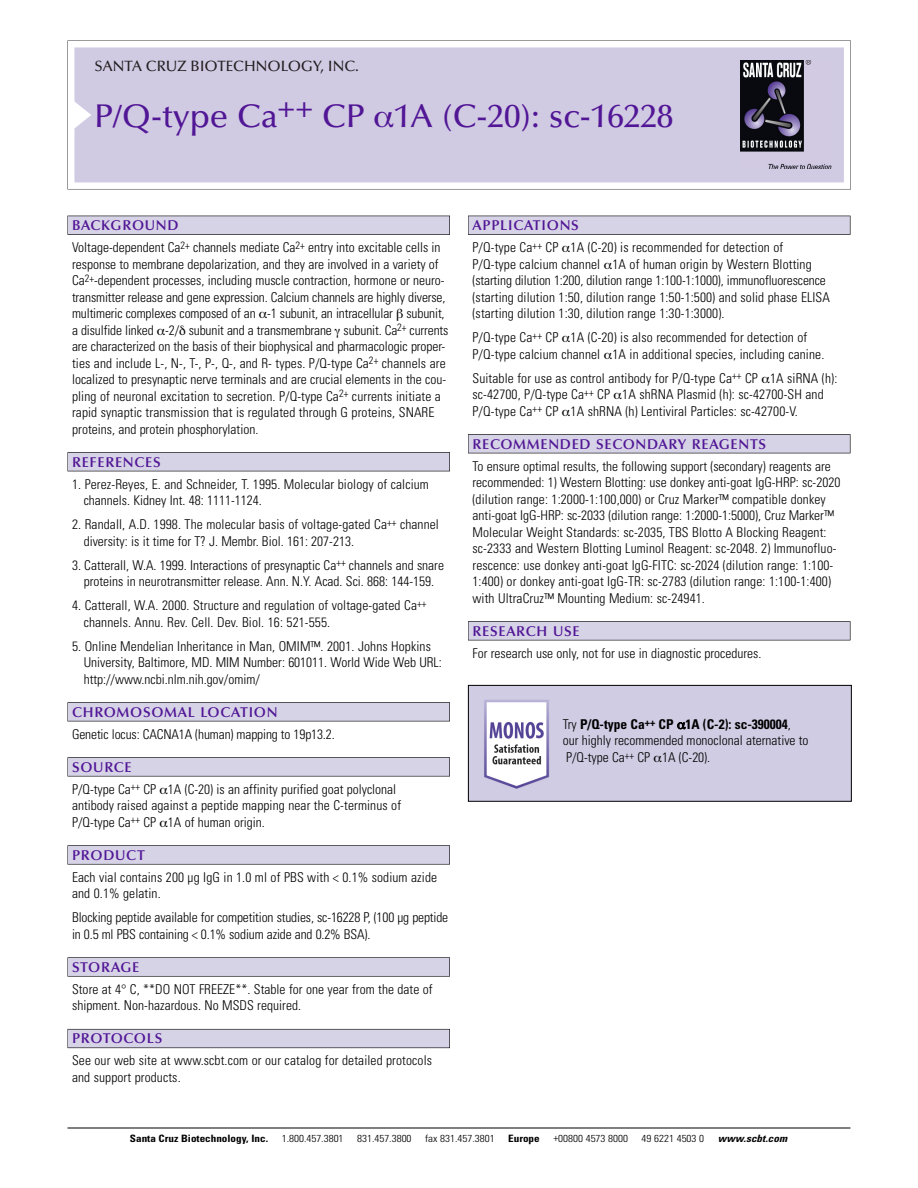
<style>
.page{position:relative;width:918px;height:1188px;background:#fff}
.page>*{position:absolute;margin:0;border:0;box-sizing:border-box;transform-origin:0 0}
.t1{font:500 33px "Optima";color:#511695}
.t2{font:500 15px "Optima";color:#231f20}
.t3{font:600 14.25px "Optima";letter-spacing:.05em;color:#511695}
.t4{font:300 condensed 13.5px/16.5px "Univers";letter-spacing:.005em;color:#000}
.t5{font:300 condensed 10.2px "Univers";color:#000;scale:1.1 1}
.t6{font:700 condensed 10.2px "Univers";color:#000;scale:1.1 1}
.t7{font:italic 700 condensed 10.2px "Univers";letter-spacing:.005em;color:#000;scale:1.1 1}
.s1{font-weight:700}
</style>
<div class="page">
<svg style="left:68px;top:40px;width:783px;height:149px"></svg>
<div style="left:74px;top:47px;width:770px;height:135px;background:#d1cae3"></div>
<img style="left:741px;top:60px;width:90px;height:108px">
<div style="left:68px;top:216px;width:382px;height:19px;background:#525155"></div>
<div style="left:68px;top:216px;width:381px;height:18px;background:#d7d3e7"></div>
<div style="left:68px;top:452px;width:382px;height:19px;background:#525155"></div>
<div style="left:68px;top:453px;width:381px;height:18px;background:#d7d3e7"></div>
<div style="left:68px;top:702px;width:382px;height:19px;background:#545357"></div>
<div style="left:68px;top:703px;width:381px;height:18px;background:#d7d3e7"></div>
<div style="left:68px;top:757px;width:382px;height:19px;background:#575759"></div>
<div style="left:68px;top:758px;width:381px;height:18px;background:#d7d3e7"></div>
<svg style="left:68px;top:845px;width:382px;height:20px"></svg>
<div style="left:68px;top:846px;width:381px;height:18px;background:#d7d3e7"></div>
<div style="left:68px;top:957px;width:382px;height:20px;background:#626263"></div>
<div style="left:68px;top:958px;width:381px;height:18px;background:#d7d3e7"></div>
<div style="left:68px;top:1029px;width:382px;height:19px;background:#66646d"></div>
<div style="left:68px;top:1030px;width:381px;height:18px;background:#d7d3e7"></div>
<div style="left:468px;top:216px;width:382px;height:19px;background:#525155"></div>
<div style="left:468px;top:216px;width:382px;height:18px;background:#d7d3e7"></div>
<div style="left:468px;top:434px;width:382px;height:19px;background:#525155"></div>
<div style="left:468px;top:435px;width:382px;height:18px;background:#d7d3e7"></div>
<div style="left:468px;top:621px;width:382px;height:19px;background:#545357"></div>
<div style="left:468px;top:622px;width:382px;height:18px;background:#d7d3e7"></div>
<hr style="left:68px;top:1128px;width:782px;height:1px;background:#000">
<img style="left:470px;top:687px;width:380px;height:113px">
<div style="left:468px;top:685px;width:384px;height:117px;border:1px solid #000"></div>
<svg style="left:375px;top:112px;width:18px;height:16px"></svg>
<svg style="left:678px;top:723px;width:7px;height:6px"></svg>
<svg style="left:654px;top:756px;width:8px;height:6px"></svg>
<p class="t2" style="left:94px;top:61px;width:266px">SANTA CRUZ BIOTECHNOLOGY, INC.</p>
<h1 class="t1" style="left:94px;top:103px;width:580px">P/Q-type Ca<sup>++</sup> CP 1A (C-20): sc-16228</h1>
<p class="t3" style="left:72px;top:219px;width:108px">BACKGROUND</p>
<p class="t4" style="left:72px;top:240px;width:378px">Voltage-dependent Ca<sup>2+</sup> channels mediate Ca<sup>2+</sup> entry into excitable cells in response to membrane depolarization, and they are involved in a variety of Ca<sup>2+</sup>-dependent processes, including muscle contraction, hormone or neuro&shy;transmitter release and gene expression. Calcium channels are highly diverse, multimeric complexes composed of an -1 subunit, an intracellular subunit, a disulfide linked -2/ subunit and a transmembrane subunit. Ca<sup>2+</sup> currents are characterized on the basis of their biophysical and pharmacologic proper&shy;ties and include L-, N-, T-, P-, Q-, and R- types. P/Q-type Ca<sup>2+</sup> channels are localized to presynaptic nerve terminals and are crucial elements in the cou&shy;pling of neuronal excitation to secretion. P/Q-type Ca<sup>2+</sup> currents initiate a rapid synaptic transmission that is regulated through G proteins, SNARE proteins, and protein phosphorylation.</p>
<p class="t3" style="left:72px;top:456px;width:90px">REFERENCES</p>
<p class="t4" style="left:84px;top:477px;width:347px;text-indent:-12px">1. Perez-Reyes, E. and Schneider, T. 1995. Molecular biology of calcium channels. Kidney Int. 48: 1111-1124.</p>
<p class="t4" style="left:84px;top:517px;width:357px;text-indent:-12px">2. Randall, A.D. 1998. The molecular basis of voltage-gated Ca<sup>++</sup> channel diversity: is it time for T? J. Membr. Biol. 161: 207-213.</p>
<p class="t4" style="left:72px;top:558px;width:373px;text-align:center">3. Catterall, W.A. 1999. Interactions of presynaptic Ca<sup>++</sup> channels and snare proteins in neurotransmitter release. Ann. N.Y. Acad. Sci. 868: 144-159.</p>
<p class="t4" style="left:84px;top:598px;width:344px;text-indent:-12px">4. Catterall, W.A. 2000. Structure and regulation of voltage-gated Ca<sup>++ </sup>channels. Annu. Rev. Cell. Dev. Biol. 16: 521-555.</p>
<p class="t4" style="left:84px;top:639px;width:360px;text-indent:-12px">5. Online Mendelian Inheritance in Man, OMIM™. 2001. Johns Hopkins<br>University, Baltimore, MD. MIM Number: 601011. World Wide Web URL: http://www.ncbi.nlm.nih.gov/omim/</p>
<p class="t3" style="left:72px;top:706px;width:207px">CHROMOSOMAL LOCATION</p>
<p class="t4" style="left:72px;top:727px;width:264px">Genetic locus: CACNA1A (human) mapping to 19p13.2.</p>
<p class="t3" style="left:72px;top:761px;width:61px">SOURCE</p>
<p class="t4" style="left:72px;top:782px;width:331px">P/Q-type Ca<sup>++</sup> CP 1A (C-20) is an affinity purified goat polyclonal antibody raised against a peptide mapping near the C-terminus of<br>P/Q-type Ca<sup>++</sup> CP 1A of human origin.</p>
<p class="t3" style="left:72px;top:849px;width:74px">PRODUCT</p>
<p class="t4" style="left:72px;top:870px;width:367px">Each vial contains 200 µg IgG in 1.0 ml of PBS with &lt; 0.1% sodium azide and 0.1% gelatin.</p>
<p class="t4" style="left:72px;top:910px;width:378px">Blocking peptide available for competition studies, sc-16228 P, (100 µg peptide in 0.5 ml PBS containing &lt; 0.1% sodium azide and 0.2% BSA).</p>
<p class="t3" style="left:72px;top:961px;width:69px">STORAGE</p>
<p class="t4" style="left:72px;top:982px;width:362px">Store at 4° C, **DO NOT FREEZE**. Stable for one year from the date of shipment. Non-hazardous. No MSDS required.</p>
<p class="t3" style="left:72px;top:1033px;width:92px">PROTOCOLS</p>
<p class="t4" style="left:72px;top:1054px;width:362px">See our web site at www.scbt.com or our catalog for detailed protocols and support products.</p>
<p class="t3" style="left:473px;top:219px;width:108px">APPLICATIONS</p>
<p class="t4" style="left:473px;top:240px;width:359px">P/Q-type Ca<sup>++</sup> CP 1A (C-20) is recommended for detection of P/Q-type calcium channel 1A of human origin by Western Blotting (starting dilution 1:200, dilution range 1:100-1:1000), immunofluorescence (starting dilution 1:50, dilution range 1:50-1:500) and solid phase ELISA (starting dilution 1:30, dilution range 1:30-1:3000).</p>
<p class="t4" style="left:473px;top:330px;width:353px">P/Q-type Ca<sup>++</sup> CP 1A (C-20) is also recommended for detection of<br>P/Q-type calcium channel 1A in additional species, including canine.</p>
<p class="t4" style="left:473px;top:371px;width:366px">Suitable for use as control antibody for P/Q-type Ca<sup>++</sup> CP 1A siRNA (h): sc-42700, P/Q-type Ca<sup>++</sup> CP 1A shRNA Plasmid (h): sc-42700-SH and<br>P/Q-type Ca<sup>++</sup> CP 1A shRNA (h) Lentiviral Particles: sc-42700-V.</p>
<p class="t3" style="left:473px;top:438px;width:295px">RECOMMENDED SECONDARY REAGENTS</p>
<p class="t4" style="left:473px;top:459px;width:369px">To ensure optimal results, the following support (secondary) reagents are recommended: 1) Western Blotting: use donkey anti-goat IgG-HRP: sc-2020 (dilution range: 1:2000-1:100,000) or Cruz Marker™ compatible donkey anti-goat IgG-HRP: sc-2033 (dilution range: 1:2000-1:5000), Cruz Marker™ Molecular Weight Standards: sc-2035, TBS Blotto A Blocking Reagent: sc-2333 and Western Blotting Luminol Reagent: sc-2048. 2) Immunofluo&shy;rescence: use donkey anti-goat IgG-FITC: sc-2024 (dilution range: 1:100- 1:400) or donkey anti-goat IgG-TR: sc-2783 (dilution range: 1:100-1:400) with UltraCruz™ Mounting Medium: sc-24941.</p>
<p class="t3" style="left:473px;top:625px;width:109px">RESEARCH USE</p>
<p class="t4" style="left:473px;top:646px;width:290px">For research use only, not for use in diagnostic procedures.</p>
<p class="t4" style="left:563px;top:717px;width:247px">Try <span class="s1">P/Q-type Ca</span><sup>++</sup> <span class="s1">CP 1A (C-2): sc-390004</span>, our highly recommended monoclonal aternative to<br>P/Q-type Ca<sup>++</sup> CP 1A (C-20).</p>
<p class="t6" style="left:130px;top:1135px;width:127px">Santa Cruz Biotechnology, Inc.</p>
<p class="t5" style="left:282px;top:1135px;width:58px">1.800.457.3801</p>
<p class="t5" style="left:357px;top:1135px;width:51px">831.457.3800</p>
<p class="t5" style="left:425px;top:1135px;width:65px">fax 831.457.3801</p>
<p class="t6" style="left:508px;top:1135px;width:30px">Europe</p>
<p class="t5" style="left:553px;top:1135px;width:69px">+00800 4573 8000</p>
<p class="t5" style="left:642px;top:1135px;width:58px">49 6221 4503 0</p>
<p class="t7" style="left:718px;top:1135px;width:64px">www.scbt.com</p>
</div>
